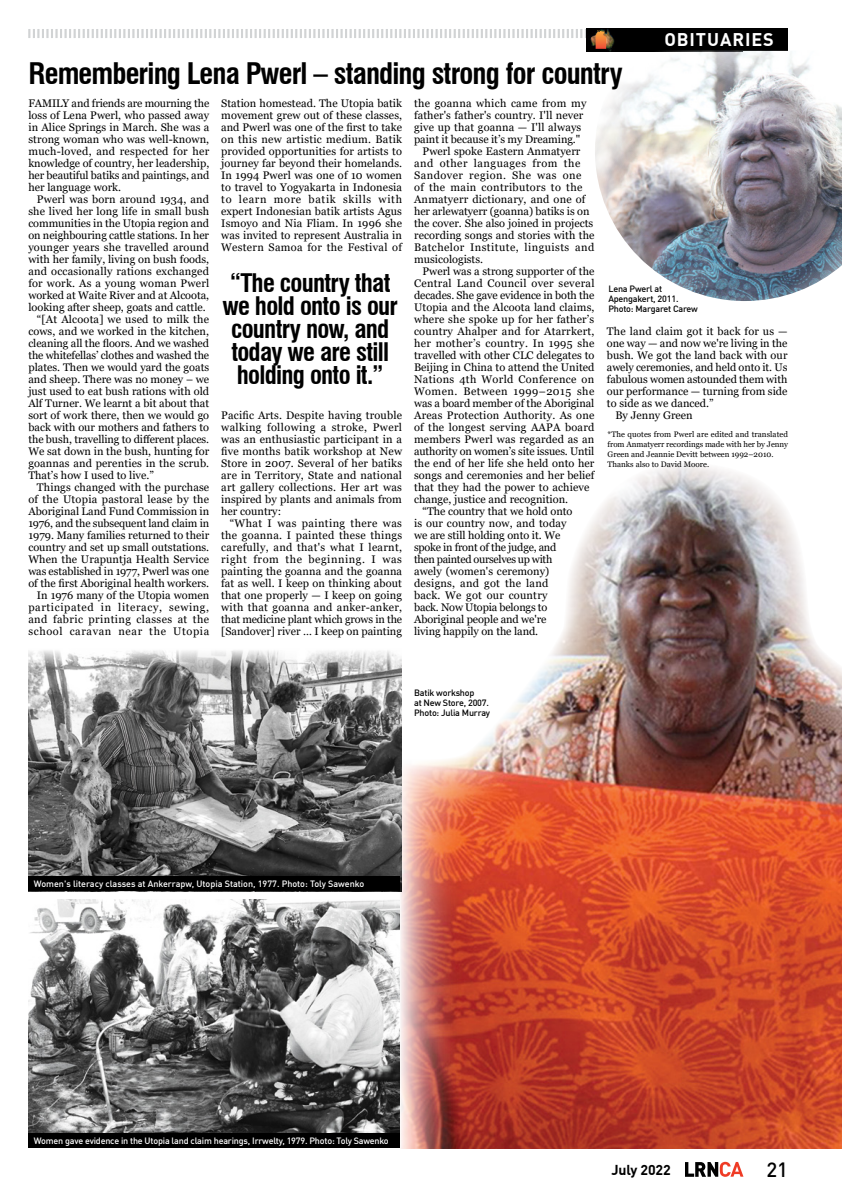
<style>
.page{position:relative;width:842px;height:1191px;background:#fff}
.page>*{position:absolute;margin:0;border:0;box-sizing:border-box;transform-origin:0 0}
.Headline_minor{font:700 condensed 29px "Swiss 721 BT";letter-spacing:-.03em;color:#000}
.PULL_QUOTE{font:700 condensed 25px/23px "Swiss 721 BT";letter-spacing:-.03em;color:#000;text-align:center}
.t1{font:500 20.3px "DIN Offc";color:#000}
.t2{font:700 18px "DIN Offc";letter-spacing:.05em;color:#fff}
.t3{font:700 14.1px "DIN Offc";letter-spacing:-.01em;color:#000}
.News_Body{font:11px/12px "Georgia";letter-spacing:.005em;color:#000;text-align:justify}
.Captions{font:500 9px/10px "DIN Offc";letter-spacing:-.02em;color:#000}
.Captions-2{font:500 9px "DIN Offc";letter-spacing:-.02em;color:#fff}
.Captions-3{font:500 9px "DIN Offc";color:#fff}
.News_Body-2{font:8px/10px "Georgia";color:#000;text-align:justify}
</style>
<div class="page">
<svg style="left:685px;top:1161px;width:58px;height:15px"></svg>
<div style="left:586px;top:28px;width:202px;height:23px;background:#000"></div>
<img style="left:608px;top:49px;width:134px;height:2px">
<img style="left:399px;top:465px;width:443px;height:683px">
<img style="left:595px;top:51px;width:247px;height:250px">
<img style="left:28px;top:899px;width:371px;height:234px">
<svg style="left:28px;top:29px;width:587px;height:20px"></svg>
<img style="left:28px;top:648px;width:373px;height:243px">
<div style="left:28px;top:1133px;width:371px;height:15px;background:#000"></div>
<div style="left:28px;top:876px;width:371px;height:15px;background:#000"></div>
<h3 class="t2" style="left:664px;top:28px;width:111px">OBITUARIES</h3>
<h3 class="t2" style="left:721px;top:28px;width:43px">NEW</h3>
<p class="Headline_minor" style="left:28px;top:56px;width:596px">Remembering Lena Pwerl – standing strong for country</p>
<p class="News_Body" style="left:28px;top:97px;width:182px">FAMILY and friends are mourning the loss of Lena Pwerl, who passed away in Alice Springs in March. She was a strong woman who was well-known, much-loved, and respected for her knowledge of country, her leadership, her beautiful batiks and paintings, and her language work.</p>
<p class="News_Body" style="left:28px;top:193px;width:182px;text-indent:9px">Pwerl was born around 1934, and she lived her long life in small bush communities in the Utopia region and on neighbouring cattle stations. In her younger years she travelled around with her family, living on bush foods, and occasionally rations exchanged for work. As a young woman Pwerl worked at Waite River and at Alcoota, looking after sheep, goats and cattle.</p>
<p class="News_Body" style="left:28px;top:313px;width:182px;text-indent:9px">“[At Alcoota] we used to milk the cows, and we worked in the kitchen, cleaning all the floors. And we washed the whitefellas’ clothes and washed the plates. Then we would yard the goats and sheep. There was no money – we just used to eat bush rations with old Alf Turner. We learnt a bit about that sort of work there, then we would go back with our mothers and fathers to the bush, travelling to different places.<br>We sat down in the bush, hunting for goannas and perenties in the scrub.<br>That’s how I used to live.”</p>
<p class="News_Body" style="left:28px;top:481px;width:182px;text-indent:9px">Things changed with the purchase of the Utopia pastoral lease by the Aboriginal Land Fund Commission in 1976, and the subsequent land claim in 1979. Many families returned to their country and set up small outstations.<br>When the Urapuntja Health Service was established in 1977, Pwerl was one of the first Aboriginal health workers.</p>
<p class="News_Body" style="left:28px;top:589px;width:182px;text-indent:9px">In 1976 many of the Utopia women participated in literacy, sewing, and fabric printing classes at the school caravan near the Utopia</p>
<p class="News_Body" style="left:221px;top:97px;width:182px">Station homestead. The Utopia batik movement grew out of these classes, and Pwerl was one of the first to take on this new artistic medium. Batik provided opportunities for artists to journey far beyond their homelands.<br>In 1994 Pwerl was one of 10 women to travel to Yogyakarta in Indonesia to learn more batik skills with expert Indonesian batik artists Agus Ismoyo and Nia Fliam. In 1996 she was invited to represent Australia in Western Samoa for the Festival of</p>
<p class="News_Body" style="left:414px;top:97px;width:174px;text-align:left">the goanna which came from my father's father's country. I'll never give up that goanna — I'll always paint it because it’s my Dreaming."</p>
<p class="News_Body" style="left:414px;top:145px;width:182px;text-align:left;text-indent:9px">Pwerl spoke Eastern Anmatyerr and other languages from the<br>Sandover region. She was one<br>of the main contributors to the<br>Anmatyerr dictionary, and one of her arlewatyerr (goanna) batiks is on the cover. She also joined in projects recording songs and stories with the<br>Batchelor Institute, linguists and musicologists.</p>
<p class="News_Body" style="left:414px;top:265px;width:182px;text-align:left;text-indent:9px">Pwerl was a strong supporter of the Central Land Council over several decades. She gave evidence in both the Utopia and the Alcoota land claims, where she spoke up for her father’s country Ahalper and for Atarrkert, her mother’s country. In 1995 she travelled with other CLC delegates to Beijing in China to attend the United Nations 4th World Conference on Women. Between 1999–2015 she was a board member of the Aboriginal Areas Protection Authority. As one of the longest serving AAPA board members Pwerl was regarded as an authority on women’s site issues. Until the end of her life she held onto her songs and ceremonies and her belief that they had the power to achieve change, justice and recognition.</p>
<p class="News_Body" style="left:414px;top:505px;width:160px;text-align:left;text-indent:9px">“The country that we hold onto is our country now, and today we are still holding onto it. We spoke in front of the judge, and then painted ourselves up with awely (women's ceremony) designs, and got the land back. We got our country back. Now Utopia belongs to<br>Aboriginal people and we're living happily on the land.</p>
<p class="PULL_QUOTE" style="left:222px;top:272px;width:177px">“The country that we hold onto is our country now, and today we are still holding onto it.”</p>
<p class="Captions" style="left:608px;top:283px;width:91px">Lena Pwerl at<br>Apengakert, 2011.<br>Photo: Margaret Carew</p>
<p class="News_Body" style="left:607px;top:325px;width:182px">The land claim got it back for us — one way — and now we're living in the bush. We got the land back with our awely ceremonies, and held onto it. Us fabulous women astounded them with our performance — turning from side to side as we danced.”</p>
<p class="News_Body" style="left:615px;top:409px;width:79px">By Jenny Green</p>
<p class="News_Body-2" style="left:608px;top:430px;width:182px">*The quotes from Pwerl are edited and translated from Anmatyerr recordings made with her by Jenny Green and Jeannie Devitt between 1992–2010.</p>
<p class="News_Body-2" style="left:608px;top:460px;width:103px">Thanks also to David Moore.</p>
<p class="News_Body" style="left:221px;top:409px;width:182px">Pacific Arts. Despite having trouble walking following a stroke, Pwerl was an enthusiastic participant in a five months batik workshop at New Store in 2007. Several of her batiks are in Territory, State and national art gallery collections. Her art was inspired by plants and animals from her country:</p>
<p class="News_Body" style="left:221px;top:517px;width:182px;text-indent:9px">“What I was painting there was the goanna. I painted these things carefully, and that's what I learnt, right from the beginning. I was painting the goanna and the goanna fat as well. I keep on thinking about that one properly — I keep on going with that goanna and anker-anker, that medicine plant which grows in the [Sandover] river … I keep on painting</p>
<p class="Captions" style="left:414px;top:687px;width:78px">Batik workshop<br>at New Store, 2007.<br>Photo: Julia Murray</p>
<p class="Captions-3" style="left:34px;top:878px;width:332px">Women's literacy classes at Ankerrapw, Utopia Station, 1977. Photo: Toly Sawenko</p>
<p class="Captions-2" style="left:34px;top:1135px;width:356px">Women gave evidence in the Utopia land claim hearings, Irrwelty, 1979. Photo: Toly Sawenko</p>
<p class="t3" style="left:611px;top:1160px;width:61px">July 2022</p>
<h3 class="t1" style="left:766px;top:1156px;width:23px">21</h3>
</div>
